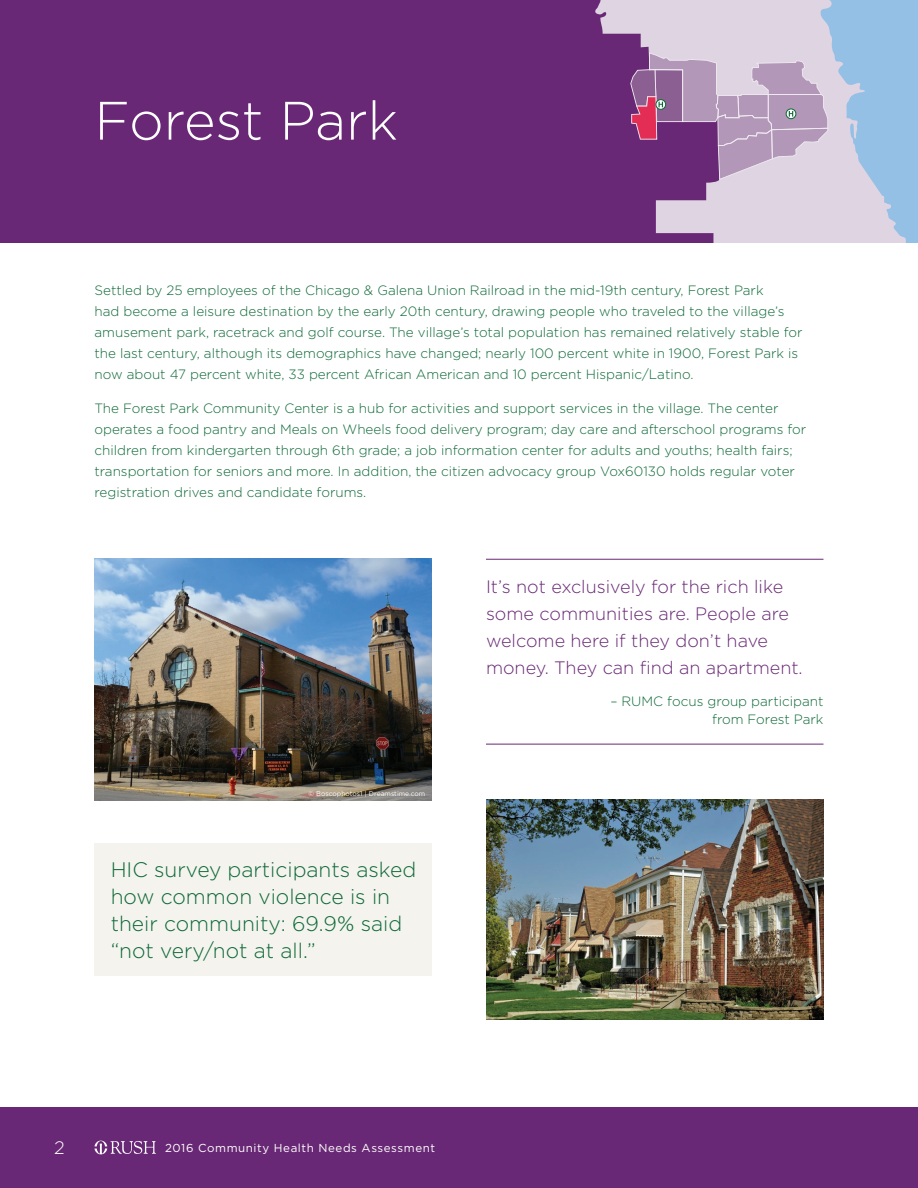
<style>
.page{position:relative;width:918px;height:1188px;background:#fff}
.page>*{position:absolute;margin:0;border:0;box-sizing:border-box;transform-origin:0 0}
.t1{font:300 54px "Gotham";letter-spacing:-.005em;color:#fff}
.PULL-OUT_COPY{font:300 21px/27px "Gotham";color:#0d6937}
.NEW_PULL_QUOTE-WGP{font:300 18px/27px "Gotham";color:#692875}
.t2{font:300 18px "Gotham";color:#fff}
.SPOTLIGHT_INTRO_COPY{font:300 13.5px/21px "Gotham";color:#0d6937}
.NEW_QUOTE_SOURCE{font:300 13.5px/18px "Gotham";color:#0d6937;text-align:right}
.t3{font:11.55px "Gotham";letter-spacing:.05em;color:#fff}
.B_Head-WGP{font:6.75px "Gotham";color:#fff}
</style>
<div class="page">
<div style="left:0;top:1107px;width:918px;height:81px;background:#692875"></div>
<div style="left:0;top:0;width:918px;height:243px;background:#692875"></div>
<svg style="left:95px;top:1141px;width:61px;height:13px"></svg>
<div style="left:810px;top:0;width:108px;height:243px;background:#95c0e6"></div>
<svg style="left:595px;top:0;width:311px;height:243px;fill:#dfd5e2"></svg>
<svg style="left:630px;top:52px;width:198px;height:128px"></svg>
<hr style="left:486px;top:559px;width:338px;height:1px;background:#692875">
<hr style="left:486px;top:744px;width:338px;height:1px;background:#692875">
<img style="left:94px;top:558px;width:338px;height:242px">
<img style="left:486px;top:799px;width:338px;height:221px">
<div style="left:94px;top:843px;width:338px;height:133px;background:#f4f3ee"></div>
<h1 class="t1" style="left:94px;top:91px;width:305px">Forest Park</h1>
<p class="SPOTLIGHT_INTRO_COPY" style="left:94px;top:279px;width:710px">Settled by 25 employees of the Chicago &amp; Galena Union Railroad in the mid-19th century, Forest Park<br>had become a leisure destination by the early 20th century, drawing people who traveled to the village’s amusement park, racetrack and golf course. The village’s total population has remained relatively stable for the last century, although its demographics have changed; nearly 100 percent white in 1900, Forest Park is now about 47 percent white, 33 percent African American and 10 percent Hispanic/Latino.</p>
<p class="SPOTLIGHT_INTRO_COPY" style="left:94px;top:398px;width:713px">The Forest Park Community Center is a hub for activities and support services in the village. The center operates a food pantry and Meals on Wheels food delivery program; day care and afterschool programs for children from kindergarten through 6th grade; a job information center for adults and youths; health fairs; transportation for seniors and more. In addition, the citizen advocacy group Vox60130 holds regular voter registration drives and candidate forums.</p>
<p class="B_Head-WGP" style="left:309px;top:789px;width:118px">© Boscophotos1 | Dreamstime.com</p>
<p class="PULL-OUT_COPY" style="left:111px;top:855px;width:307px">HIC survey participants asked how common violence is in their community: 69.9% said “not very/not at all.”</p>
<p class="NEW_PULL_QUOTE-WGP" style="left:486px;top:573px;width:318px">It’s not exclusively for the rich like some communities are. People are welcome here if they don’t have money. They can find an apartment.</p>
<p class="NEW_QUOTE_SOURCE" style="left:610px;top:692px;width:215px">– RUMC focus group participant from Forest Park</p>
<p class="t2" style="left:54px;top:1138px;width:12px">2</p>
<p class="t3" style="left:165px;top:1141px;width:272px">2016 Community Health Needs Assessment</p>
</div>
